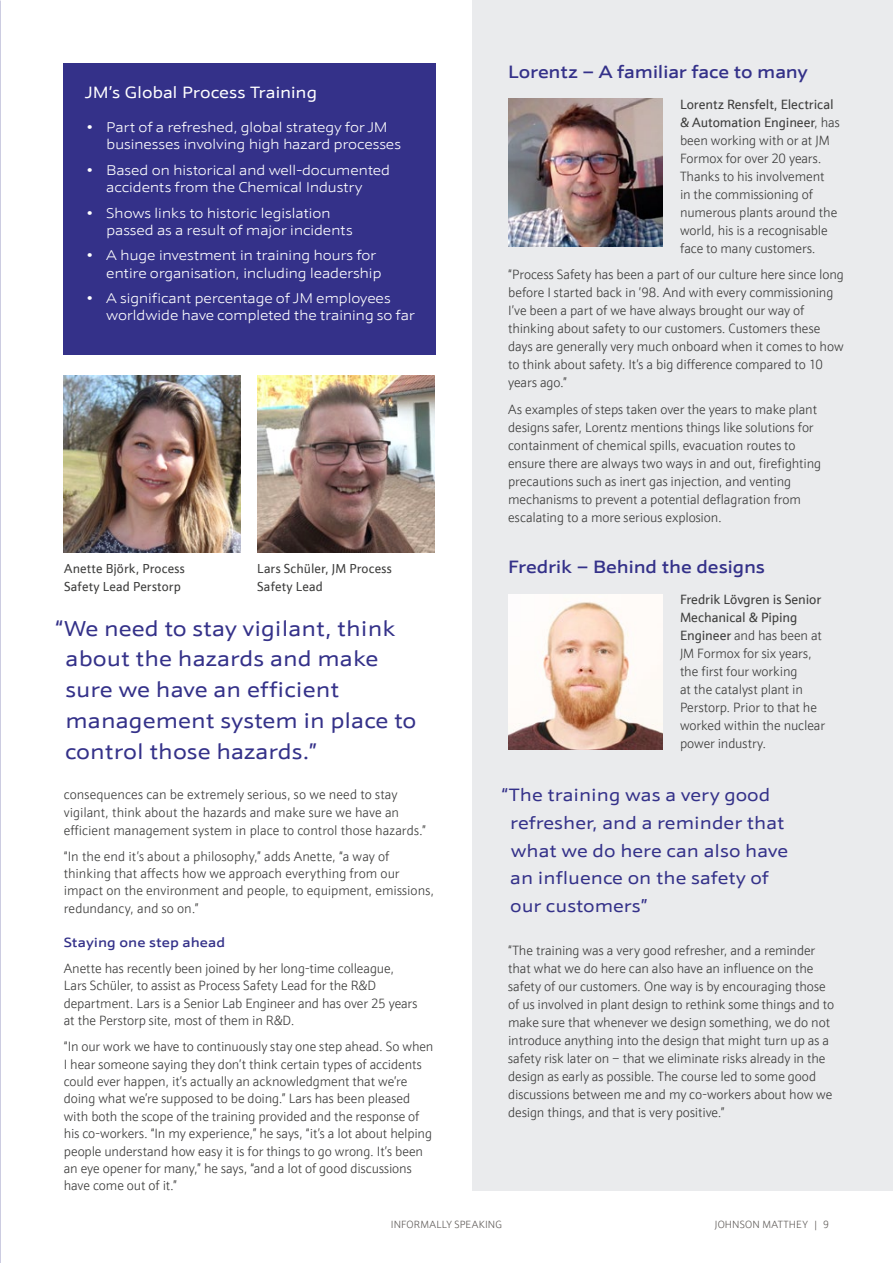
<style>
.page{position:relative;width:893px;height:1263px;background:#fff}
.page>*{position:absolute;margin:0;border:0;box-sizing:border-box;transform-origin:0 0}
.t1{font:21.75px/30.8px "JM Sans Extended";color:#343189}
.t2{font:18px/27.8px "JM Sans Extended";color:#343189}
.t3{font:500 18px "JM Sans Extended";letter-spacing:-.01em;color:#343189}
.t4{font:16.5px "JM Sans Extended";letter-spacing:-.01em;color:#fff}
.t5{font:300 14.25px/17.1px "JM Sans Extended";letter-spacing:-.025em;color:#fff}
.t6{font:300 13.5px/18px "JM Sans";letter-spacing:-.01em;color:#3d3d3c}
.t7{font:500 13.5px "JM Sans Extended";letter-spacing:.005em;color:#343189}
.t8{font:13.05px/17.4px "JM Sans";letter-spacing:.01em;color:#3d3d3c}
.t9{font:300 10.5px "JM Sans";letter-spacing:.015em;color:#5f5b58}
.s1{font-weight:400}
</style>
<div class="page">
<div style="left:472px;top:0;width:421px;height:1191px;background:#eaebed"></div>
<img style="left:0;top:0;width:1px;height:552px">
<div style="left:64px;top:64px;width:372px;height:291px;background:#343189"></div>
<img style="left:508px;top:99px;width:155px;height:147px">
<img style="left:508px;top:595px;width:155px;height:155px">
<img style="left:257px;top:375px;width:177px;height:177px">
<img style="left:64px;top:375px;width:177px;height:177px">
<p class="t4" style="left:85px;top:83px;width:234px">JM’s Global Process Training</p>
<p class="t5" style="left:106px;top:119px;width:296px;text-indent:-21px">• Part of a refreshed, global strategy for JM businesses involving high hazard processes</p>
<p class="t5" style="left:85px;top:162px;width:307px;text-align:center">• Based on historical and well-documented accidents from the Chemical Industry</p>
<p class="t5" style="left:106px;top:205px;width:248px;text-indent:-21px">• Shows links to historic legislation passed as a result of major incidents</p>
<p class="t5" style="left:106px;top:247px;width:277px;text-indent:-21px">• A huge investment in training hours for entire organisation, including leadership</p>
<p class="t5" style="left:106px;top:290px;width:310px;text-indent:-21px">• A significant percentage of JM employees worldwide have completed the training so far</p>
<p class="t8" style="left:64px;top:560px;width:122px">Anette Björk, Process<br>Safety Lead Perstorp</p>
<p class="t8" style="left:257px;top:560px;width:136px">Lars Schüler, JM Process<br>Safety Lead</p>
<p class="t1" style="left:65px;top:613px;width:353px;text-indent:-10px">“We need to stay vigilant, think about the hazards and make sure we have an efficient management system in place to control those hazards.”</p>
<p class="t6" style="left:64px;top:785px;width:364px">consequences can be extremely serious, so we need to stay vigilant, think about the hazards and make sure we have an efficient management system in place to control those hazards.”</p>
<p class="t6" style="left:64px;top:847px;width:372px;line-height:17.4px">“In the end it’s about a philosophy,” adds Anette, “a way of thinking that affects how we approach everything from our impact on the environment and people, to equipment, emissions, redundancy, and so on.”</p>
<p class="t7" style="left:64px;top:934px;width:163px">Staying one step ahead</p>
<p class="t6" style="left:64px;top:960px;width:355px;line-height:17.4px">Anette has recently been joined by her long-time colleague, Lars Schüler, to assist as Process Safety Lead for the R&amp;D department. Lars is a Senior Lab Engineer and has over 25 years at the Perstorp site, most of them in R&amp;D.</p>
<p class="t6" style="left:64px;top:1038px;width:371px;line-height:17.4px">“In our work we have to continuously stay one step ahead. So when I hear someone saying they don’t think certain types of accidents could ever happen, it’s actually an acknowledgment that we’re doing what we’re supposed to be doing.” Lars has been pleased with both the scope of the training provided and the response of his co-workers. “In my experience,” he says, “it’s a lot about helping people understand how easy it is for things to go wrong. It’s been an eye opener for many,” he says, “and a lot of good discussions have come out of it.”</p>
<p class="t3" style="left:508px;top:61px;width:301px">Lorentz – A familiar face to many</p>
<p class="t6" style="left:680px;top:95px;width:161px"><span class="s1">Lorentz Rensfelt, Electrical &amp; Automation Engineer</span>, has been working with or at JM<br>Formox for over 20 years.<br>Thanks to his involvement<br>in the commissioning of numerous plants around the world, his is a recognisable face to many customers.</p>
<p class="t6" style="left:508px;top:266px;width:337px">“Process Safety has been a part of our culture here since long before I started back in ’98. And with every commissioning I’ve been a part of we have always brought our way of thinking about safety to our customers. Customers these days are generally very much onboard when it comes to how to think about safety. It’s a big difference compared to 10 years ago.”</p>
<p class="t6" style="left:508px;top:400px;width:315px">As examples of steps taken over the years to make plant designs safer, Lorentz mentions things like solutions for containment of chemical spills, evacuation routes to ensure there are always two ways in and out, firefighting precautions such as inert gas injection, and venting mechanisms to prevent a potential deflagration from escalating to a more serious explosion.</p>
<p class="t3" style="left:508px;top:556px;width:259px">Fredrik – Behind the designs</p>
<p class="t6" style="left:680px;top:590px;width:147px"><span class="s1">Fredrik Lövgren is Senior<br>Mechanical &amp; Piping<br>Engineer</span> and has been at<br>JM Formox for six years, the first four working<br>at the catalyst plant in<br>Perstorp. Prior to that he worked within the nuclear power industry.</p>
<p class="t2" style="left:510px;top:781px;width:280px;text-indent:-9px">“The training was a very good refresher, and a reminder that what we do here can also have an influence on the safety of our customers”</p>
<p class="t6" style="left:508px;top:941px;width:327px">“The training was a very good refresher, and a reminder that what we do here can also have an influence on the safety of our customers. One way is by encouraging those of us involved in plant design to rethink some things and to make sure that whenever we design something, we do not introduce anything into the design that might turn up as a safety risk later on – that we eliminate risks already in the design as early as possible. The course led to some good discussions between me and my co-workers about how we design things, and that is very positive.”</p>
<p class="t9" style="left:391px;top:1218px;width:113px">INFORMALLY SPEAKING</p>
<p class="t9" style="left:715px;top:1218px;width:116px">JOHNSON MATTHEY | 9</p>
</div>
